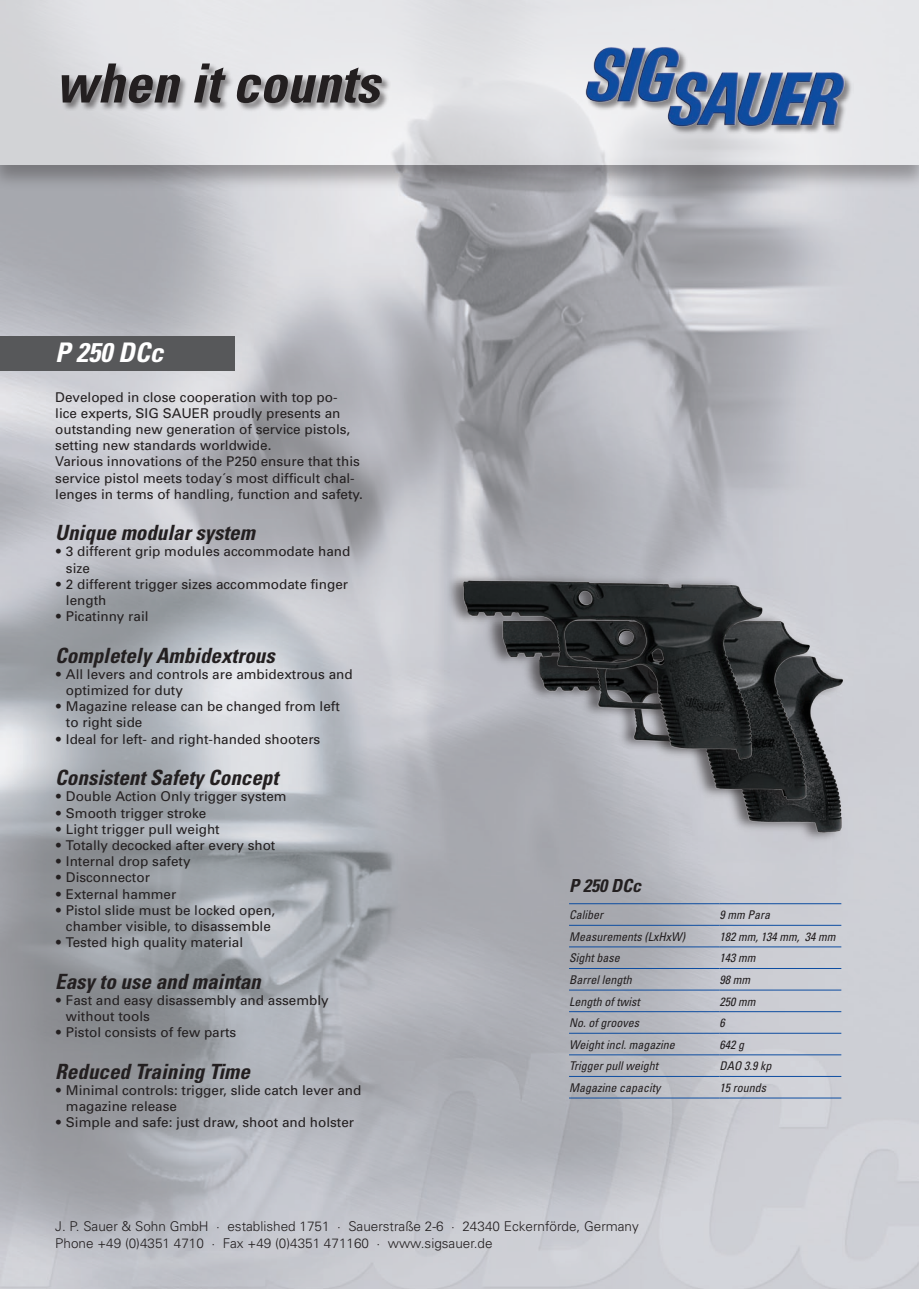
<style>
.page{position:relative;width:919px;height:1289px;background:#fff}
.page>*{position:absolute;margin:0;border:0;box-sizing:border-box;transform-origin:0 0}
.t1{font:italic 700 condensed 54px "Univers";color:#231f20}
.t2{font:italic 700 condensed 27px "Univers";color:#fff}
.t3{font:italic 700 condensed 21px "Univers";color:#231f20}
.t4{font:italic 700 condensed 18px "Univers";color:#231f20}
.t5{font:13.5px/16.2px "Univers";color:#231f20}
.t6{font:300 13.5px/16.2px "Univers";color:#231f20}
.t7{font:italic condensed 12px "Univers";color:#231f20}
.s1{font-weight:300}
</style>
<div class="page">
<img style="left:0;top:191px;width:918px;height:1097px">
<div style="left:0;top:336px;width:234px;height:34px;background:#57585a"></div>
<hr style="left:569px;top:903px;width:150px;height:1px;background:#0d4da1">
<hr style="left:719px;top:903px;width:122px;height:1px;background:#0d4da1">
<hr style="left:569px;top:925px;width:150px;height:1px;background:#0d4da1">
<hr style="left:719px;top:925px;width:122px;height:1px;background:#0d4da1">
<hr style="left:569px;top:946px;width:150px;height:1px;background:#0d4da1">
<hr style="left:719px;top:946px;width:122px;height:1px;background:#0d4da1">
<hr style="left:569px;top:968px;width:150px;height:1px;background:#0d4da1">
<hr style="left:719px;top:968px;width:122px;height:1px;background:#0d4da1">
<hr style="left:569px;top:989px;width:150px;height:1px;background:#0d4da1">
<hr style="left:719px;top:989px;width:122px;height:1px;background:#0d4da1">
<hr style="left:569px;top:1011px;width:150px;height:1px;background:#0d4da1">
<hr style="left:719px;top:1011px;width:122px;height:1px;background:#0d4da1">
<hr style="left:569px;top:1032px;width:150px;height:1px;background:#0d4da1">
<hr style="left:719px;top:1032px;width:122px;height:1px;background:#0d4da1">
<hr style="left:569px;top:1054px;width:150px;height:1px;background:#0d4da1">
<hr style="left:719px;top:1054px;width:122px;height:1px;background:#0d4da1">
<hr style="left:569px;top:1076px;width:150px;height:1px;background:#0d4da1">
<hr style="left:719px;top:1076px;width:122px;height:1px;background:#0d4da1">
<hr style="left:569px;top:1097px;width:150px;height:1px;background:#0d4da1">
<hr style="left:719px;top:1097px;width:122px;height:1px;background:#0d4da1">
<div style="left:520px;top:645px;width:324px;height:199px;background:#231f20;opacity:.6"></div>
<img style="left:534px;top:649px;width:314px;height:189px">
<div style="left:483px;top:609px;width:327px;height:202px;background:#231f20;opacity:.6"></div>
<img style="left:498px;top:616px;width:314px;height:189px">
<div style="left:443px;top:570px;width:321px;height:200px;background:#231f20;opacity:.6"></div>
<img style="left:456px;top:575px;width:310px;height:188px">
<div style="left:0;top:0;width:918px;height:191px;background:#231f20;opacity:.7"></div>
<svg style="left:0;top:0;width:918px;height:164px;background:#e1e2e5"></svg>
<div style="left:585px;top:46px;width:268px;height:89px;background:#231f20;opacity:.5"></div>
<img style="left:583px;top:47px;width:265px;height:79px">
<div style="left:61px;top:63px;width:330px;height:50px;background:#231f20;opacity:.5"></div>
<h1 class="t1" style="left:55px;top:50px;width:325px">when it counts</h1>
<h2 class="t2" style="left:55px;top:336px;width:109px">P 250 DCc</h2>
<p class="t5" style="left:55px;top:389px;width:309px">Developed in close cooperation with top po-<br>lice experts, SIG SAUER proudly presents an outstanding new generation of service pistols, setting new standards worldwide.<br>Various innovations of the P250 ensure that this service pistol meets today´s most difficult chal&shy;lenges in terms of handling, function and safety.</p>
<h3 class="t3" style="left:55px;top:520px;width:201px">Unique modular system</h3>
<p class="t5" style="left:66px;top:543px;width:286px;text-indent:-11px"><span class="s1">•</span> 3 different grip modules accommodate hand size</p>
<p class="t5" style="left:66px;top:576px;width:284px;text-indent:-11px"><span class="s1">•</span> 2 different trigger sizes accommodate finger length</p>
<p class="t5" style="left:55px;top:608px;width:95px"><span class="s1">•</span> Picatinny rail</p>
<h3 class="t3" style="left:55px;top:642px;width:221px">Completely Ambidextrous</h3>
<p class="t5" style="left:66px;top:666px;width:288px;text-indent:-11px"><span class="s1">•</span> All levers and controls are ambidextrous and optimized for duty</p>
<p class="t5" style="left:66px;top:698px;width:275px;text-indent:-11px"><span class="s1">•</span> Magazine release can be changed from left to right side</p>
<p class="t5" style="left:55px;top:731px;width:266px"><span class="s1">•</span> Ideal for left- and right-handed shooters</p>
<h3 class="t3" style="left:55px;top:764px;width:224px">Consistent Safety Concept</h3>
<p class="t5" style="left:55px;top:788px;width:233px"><span class="s1">•</span> Double Action Only trigger system</p>
<p class="t5" style="left:55px;top:804px;width:152px"><span class="s1">•</span> Smooth trigger stroke</p>
<p class="t5" style="left:55px;top:821px;width:166px"><span class="s1">•</span> Light trigger pull weight</p>
<p class="t5" style="left:55px;top:837px;width:222px"><span class="s1">•</span> Totally decocked after every shot</p>
<p class="t5" style="left:55px;top:853px;width:137px"><span class="s1">•</span> Internal drop safety</p>
<p class="t5" style="left:55px;top:869px;width:96px"><span class="s1">•</span> Disconnector</p>
<p class="t5" style="left:55px;top:885px;width:122px"><span class="s1">•</span> External hammer</p>
<p class="t5" style="left:55px;top:902px;width:221px;text-align:center"><span class="s1">•</span> Pistol slide must be locked open, chamber visible, to disassemble</p>
<p class="t5" style="left:55px;top:934px;width:189px"><span class="s1">•</span> Tested high quality material</p>
<h3 class="t3" style="left:55px;top:968px;width:207px">Easy to use and maintan</h3>
<p class="t5" style="left:66px;top:992px;width:264px;text-indent:-11px"><span class="s1">•</span> Fast and easy disassembly and assembly without tools</p>
<p class="t5" style="left:55px;top:1024px;width:182px"><span class="s1">•</span> Pistol consists of few parts</p>
<h3 class="t3" style="left:55px;top:1058px;width:196px">Reduced Training Time</h3>
<p class="t5" style="left:66px;top:1082px;width:297px;text-indent:-11px"><span class="s1">•</span> Minimal controls: trigger, slide catch lever and magazine release</p>
<p class="t5" style="left:55px;top:1114px;width:300px"><span class="s1">•</span> Simple and safe: just draw, shoot and holster</p>
<h3 class="t4" style="left:569px;top:874px;width:73px">P 250 DCc</h3>
<p class="t7" style="left:569px;top:907px;width:35px">Caliber</p>
<p class="t7" style="left:719px;top:907px;width:52px">9 mm Para</p>
<p class="t7" style="left:569px;top:929px;width:117px">Measurements (LxHxW)</p>
<p class="t7" style="left:719px;top:929px;width:117px">182 mm, 134 mm, 34 mm</p>
<p class="t7" style="left:569px;top:950px;width:52px">Sight base</p>
<p class="t7" style="left:719px;top:950px;width:37px">143 mm</p>
<p class="t7" style="left:569px;top:972px;width:64px">Barrel length</p>
<p class="t7" style="left:719px;top:972px;width:32px">98 mm</p>
<p class="t7" style="left:569px;top:993px;width:72px">Length of twist</p>
<p class="t7" style="left:719px;top:993px;width:37px">250 mm</p>
<p class="t7" style="left:569px;top:1015px;width:71px">No. of grooves</p>
<p class="t7" style="left:719px;top:1015px;width:7px">6</p>
<p class="t7" style="left:569px;top:1036px;width:107px">Weight incl. magazine</p>
<p class="t7" style="left:719px;top:1036px;width:26px">642 g</p>
<p class="t7" style="left:569px;top:1058px;width:91px">Trigger pull weight</p>
<p class="t7" style="left:719px;top:1058px;width:53px">DAO 3.9 kp</p>
<p class="t7" style="left:569px;top:1080px;width:93px">Magazine capacity</p>
<p class="t7" style="left:719px;top:1080px;width:48px">15 rounds</p>
<p class="t6" style="left:55px;top:1218px;width:585px">J. P. Sauer &amp; Sohn GmbH · established 1751 · Sauerstraße 2-6 · 24340 Eckernförde, Germany<br>Phone +49 (0)4351 4710 · Fax +49 (0)4351 471160 · www.sigsauer.de</p>
</div>
